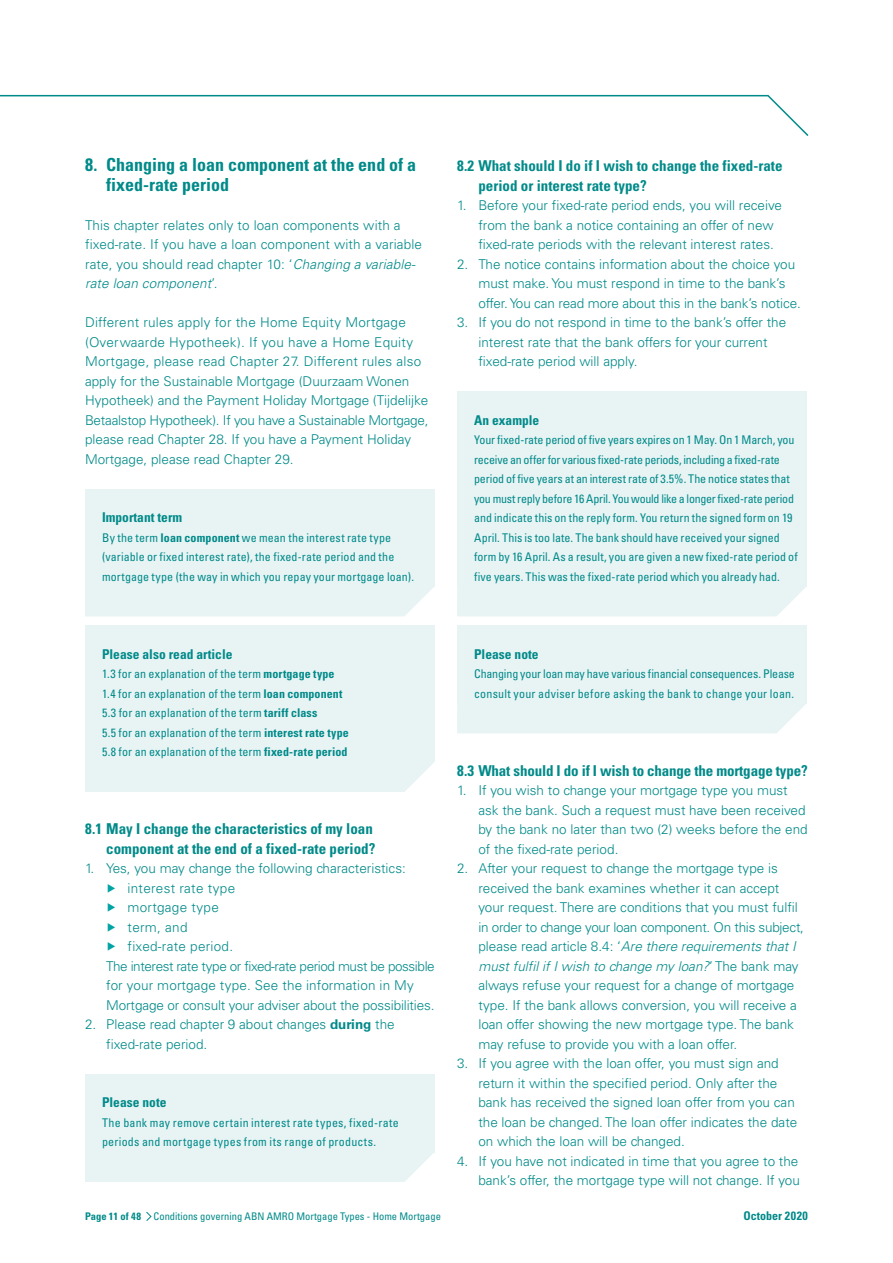
<style>
.page{position:relative;width:893px;height:1263px;background:#fff}
.page>*{position:absolute;margin:0;border:0;box-sizing:border-box;transform-origin:0 0}
.t1{font:700 condensed 18px/19.5px "Univers LT Std";color:#008a89}
.t2{font:700 condensed 15px/19.5px "Univers LT Std";color:#008a89;text-align:right}
.t3{font:300 13.5px/19.5px "Univers LT Std";color:#008a89}
.t4{font:700 condensed 13.5px "Univers LT Std";color:#008a89}
.t5{font:condensed 12px/19.5px "Univers LT Std";letter-spacing:.005em;color:#008a89}
.t6{font:700 condensed 12px "Univers LT Std";color:#008a89}
.t7{font:condensed 10.5px "Univers LT Std";color:#008a89}
.s1{font-style:italic}
.s2{font-weight:700}
.s3{color:#00a3a5}
</style>
<div class="page">
<svg style="left:0;top:94px;width:809px;height:42px"></svg>
<div style="left:85px;top:489px;width:349px;height:97px;background:#e8f3f4"></div>
<div style="left:85px;top:586px;width:349px;height:30px;background:#e8f3f4"></div>
<div style="left:85px;top:626px;width:349px;height:136px;background:#e8f3f4"></div>
<div style="left:85px;top:762px;width:349px;height:30px;background:#e8f3f4"></div>
<div style="left:85px;top:1074px;width:349px;height:78px;background:#e8f3f4"></div>
<div style="left:85px;top:1152px;width:349px;height:30px;background:#e8f3f4"></div>
<div style="left:457px;top:392px;width:349px;height:194px;background:#e8f3f4"></div>
<div style="left:457px;top:586px;width:349px;height:30px;background:#e8f3f4"></div>
<div style="left:457px;top:626px;width:349px;height:78px;background:#e8f3f4"></div>
<div style="left:457px;top:704px;width:349px;height:29px;background:#e8f3f4"></div>
<svg style="left:146px;top:1211px;width:6px;height:10px"></svg>
<h1 class="t1" style="left:106px;top:155px;width:311px;text-indent:-21px">8. Changing a loan component at the end of a fixed-rate period</h1>
<p class="t3" style="left:85px;top:215px;width:338px">This chapter relates only to loan components with a fixed-rate. If you have a loan component with a variable rate, you should read chapter 10: ‘<span class="s1">Changing a variable&shy;rate loan component</span>’.</p>
<p class="t3" style="left:85px;top:312px;width:345px">Different rules apply for the Home Equity Mortgage (Overwaarde Hypotheek). If you have a Home Equity Mortgage, please read Chapter 27. Different rules also apply for the Sustainable Mortgage (Duurzaam Wonen Hypotheek) and the Payment Holiday Mortgage (Tijdelijke Betaalstop Hypotheek). If you have a Sustainable Mortgage, please read Chapter 28. If you have a Payment Holiday Mortgage, please read Chapter 29.</p>
<p class="t4" style="left:102px;top:509px;width:82px">Important term</p>
<p class="t5" style="left:102px;top:527px;width:313px">By the term <span class="s2">loan component</span> we mean the interest rate type (variable or fixed interest rate), the fixed-rate period and the mortgage type (the way in which you repay your mortgage loan).</p>
<p class="t2" style="left:478px;top:156px;width:306px;text-align:left;text-indent:-21px">8.2 What should I do if I wish to change the fixed-rate period or interest rate type?</p>
<p class="t3" style="left:478px;top:195px;width:305px;text-indent:-21px">1. Before your fixed-rate period ends, you will receive from the bank a notice containing an offer of new fixed-rate periods with the relevant interest rates.</p>
<p class="t3" style="left:478px;top:254px;width:324px;text-indent:-21px">2. The notice contains information about the choice you must make. You must respond in time to the bank’s offer. You can read more about this in the bank’s notice.</p>
<p class="t3" style="left:478px;top:312px;width:309px;text-indent:-21px">3. If you do not respond in time to the bank’s offer the interest rate that the bank offers for your current fixed-rate period will apply.</p>
<p class="t4" style="left:474px;top:411px;width:67px">An example</p>
<p class="t5" style="left:474px;top:430px;width:325px">Your fixed-rate period of five years expires on 1 May. On 1 March, you receive an offer for various fixed-rate periods, including a fixed-rate period of five years at an interest rate of 3.5%. The notice states that you must reply before 16 April. You would like a longer fixed-rate period and indicate this on the reply form. You return the signed form on 19<br>April. This is too late. The bank should have received your signed form by 16 April. As a result, you are given a new fixed-rate period of five years. This was the fixed-rate period which you already had.</p>
<p class="t4" style="left:102px;top:645px;width:132px">Please also read article</p>
<p class="t5" style="left:102px;top:664px;width:248px">1.3 for an explanation of the term <span class="s2">mortgage type </span>1.4 for an explanation of the term <span class="s2">loan component </span>5.3 for an explanation of the term <span class="s2">tariff class<br></span>5.5 for an explanation of the term <span class="s2">interest rate type </span>5.8 for an explanation of the term <span class="s2">fixed-rate period</span></p>
<p class="t2" style="left:85px;top:819px;width:292px">8.1 May I change the characteristics of my loan component at the end of a fixed-rate period?</p>
<p class="t3" style="left:106px;top:858px;width:330px;text-indent:-21px">1. Yes, you may change the following characteristics:<br><span class="s3">▶</span> interest rate type<br><span class="s3">▶</span> mortgage type<br><span class="s3">▶</span> term, and<br><span class="s3">▶</span> fixed-rate period.<br>The interest rate type or fixed-rate period must be possible for your mortgage type. See the information in My Mortgage or consult your adviser about the possibilities.</p>
<p class="t3" style="left:106px;top:1014px;width:290px;text-indent:-21px">2. Please read chapter 9 about changes <span class="s2">during</span> the fixed-rate period.</p>
<p class="t4" style="left:102px;top:1094px;width:66px">Please note</p>
<p class="t5" style="left:102px;top:1112px;width:298px">The bank may remove certain interest rate types, fixed-rate periods and mortgage types from its range of products.</p>
<p class="t4" style="left:474px;top:645px;width:66px">Please note</p>
<p class="t5" style="left:474px;top:664px;width:322px">Changing your loan may have various financial consequences. Please consult your adviser before asking the bank to change your loan.</p>
<p class="t2" style="left:457px;top:760px;width:352px">8.3 What should I do if I wish to change the mortgage type?</p>
<p class="t3" style="left:478px;top:780px;width:331px;text-indent:-21px">1. If you wish to change your mortgage type you must ask the bank. Such a request must have been received by the bank no later than two (2) weeks before the end of the fixed-rate period.</p>
<p class="t3" style="left:478px;top:858px;width:327px;text-indent:-21px">2. After your request to change the mortgage type is received the bank examines whether it can accept your request. There are conditions that you must fulfil in order to change your loan component. On this subject, please read article 8.4: ‘<span class="s1">Are there requirements that I must fulfil if I wish to change my loan?</span>’ The bank may always refuse your request for a change of mortgage type. If the bank allows conversion, you will receive a loan offer showing the new mortgage type. The bank may refuse to provide you with a loan offer.</p>
<p class="t3" style="left:478px;top:1053px;width:320px;text-indent:-21px">3. If you agree with the loan offer, you must sign and return it within the specified period. Only after the bank has received the signed loan offer from you can the loan be changed. The loan offer indicates the date on which the loan will be changed.</p>
<p class="t3" style="left:457px;top:1151px;width:344px;text-align:right">4. If you have not indicated in time that you agree to the bank’s offer, the mortgage type will not change. If you</p>
<p class="t7" style="left:85px;top:1209px;width:357px"><span class="s2">Page 11 of 48</span> Conditions governing ABN AMRO Mortgage Types - Home Mortgage</p>
<p class="t6" style="left:743px;top:1208px;width:66px">October 2020</p>
</div>
